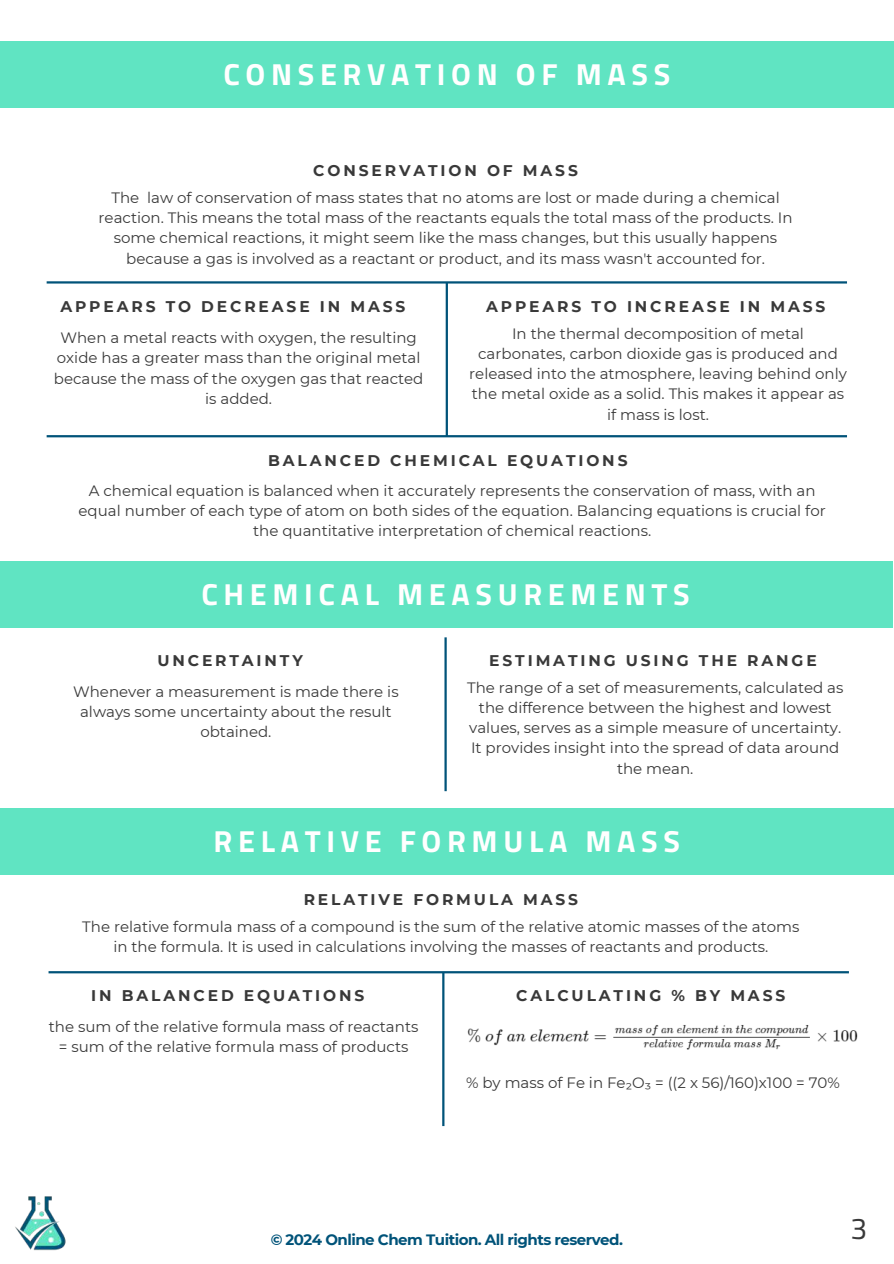
<style>
.page{position:relative;width:894px;height:1264px;background:#fff}
.page>*{position:absolute;margin:0;border:0;box-sizing:border-box;transform-origin:0 0}
.t1{font:700 30.45px "Titillium Web";letter-spacing:.185em;color:#fff}
.t2{font:30px "Titillium Web";color:#393939}
.t3{font:700 15.45px "Montserrat";letter-spacing:.185em;color:#393939}
.t4{font:15px/20.2px "Montserrat";color:#393939;text-align:center}
.t5{font:700 15px "Montserrat";letter-spacing:-.035em;color:#005379}
</style>
<div class="page">
<div style="left:0;top:41px;width:893px;height:67px;background:#60e4c2"></div>
<hr style="left:445px;top:282px;width:3px;height:154px;background:#005379">
<hr style="left:47px;top:281px;width:799px;height:2px;background:#005379">
<hr style="left:47px;top:435px;width:799px;height:2px;background:#005379">
<img style="left:15px;top:1196px;width:51px;height:55px">
<div style="left:0;top:561px;width:892px;height:67px;background:#60e4c2"></div>
<hr style="left:444px;top:637px;width:2px;height:154px;background:#005379">
<div style="left:0;top:808px;width:893px;height:67px;background:#60e4c2"></div>
<hr style="left:442px;top:972px;width:2px;height:154px;background:#005379">
<hr style="left:49px;top:971px;width:799px;height:2px;background:#005379">
<img style="left:467px;top:1025px;width:391px;height:25px">
<h1 class="t1" style="left:223px;top:50px;width:448px">CONSERVATION OF MASS</h1>
<p class="t3" style="left:313px;top:160px;width:266px">CONSERVATION OF MASS</p>
<p class="t4" style="left:99px;top:187px;width:695px">The law of conservation of mass states that no atoms are lost or made during a chemical reaction. This means the total mass of the reactants equals the total mass of the products. In some chemical reactions, it might seem like the mass changes, but this usually happens because a gas is involved as a reactant or product, and its mass wasn't accounted for.</p>
<p class="t3" style="left:60px;top:297px;width:346px">APPEARS TO DECREASE IN MASS</p>
<p class="t4" style="left:54px;top:327px;width:371px">When a metal reacts with oxygen, the resulting oxide has a greater mass than the original metal because the mass of the oxygen gas that reacted is added.</p>
<p class="t3" style="left:486px;top:297px;width:341px">APPEARS TO INCREASE IN MASS</p>
<p class="t4" style="left:469px;top:323px;width:379px">In the thermal decomposition of metal carbonates, carbon dioxide gas is produced and released into the atmosphere, leaving behind only the metal oxide as a solid. This makes it appear as if mass is lost.</p>
<p class="t3" style="left:268px;top:451px;width:361px">BALANCED CHEMICAL EQUATIONS</p>
<p class="t4" style="left:79px;top:480px;width:748px">A chemical equation is balanced when it accurately represents the conservation of mass, with an equal number of each type of atom on both sides of the equation. Balancing equations is crucial for the quantitative interpretation of chemical reactions.</p>
<h1 class="t1" style="left:201px;top:571px;width:490px">CHEMICAL MEASUREMENTS</h1>
<p class="t3" style="left:157px;top:651px;width:147px">UNCERTAINTY</p>
<p class="t3" style="left:489px;top:651px;width:329px">ESTIMATING USING THE RANGE</p>
<p class="t4" style="left:73px;top:681px;width:327px">Whenever a measurement is made there is always some uncertainty about the result obtained.</p>
<p class="t4" style="left:467px;top:677px;width:378px">The range of a set of measurements, calculated as the difference between the highest and lowest values, serves as a simple measure of uncertainty.<br>It provides insight into the spread of data around the mean.</p>
<h1 class="t1" style="left:213px;top:817px;width:468px">RELATIVE FORMULA MASS</h1>
<p class="t3" style="left:303px;top:889px;width:276px">RELATIVE FORMULA MASS</p>
<p class="t4" style="left:82px;top:916px;width:718px">The relative formula mass of a compound is the sum of the relative atomic masses of the atoms in the formula. It is used in calculations involving the masses of reactants and products.</p>
<p class="t3" style="left:91px;top:986px;width:274px">IN BALANCED EQUATIONS</p>
<p class="t3" style="left:516px;top:986px;width:270px">CALCULATING % BY MASS</p>
<p class="t4" style="left:49px;top:1016px;width:371px">the sum of the relative formula mass of reactants = sum of the relative formula mass of products</p>
<p class="t4" style="left:466px;top:1072px;width:375px">% by mass of Fe in Fe₂O₃ = ((2 x 56)/160)x100 = 70%</p>
<p class="t5" style="left:270px;top:1230px;width:354px">© 2024 Online Chem Tuition. All rights reserved.</p>
<h2 class="t2" style="left:850px;top:1205px;width:18px">3</h2>
</div>
